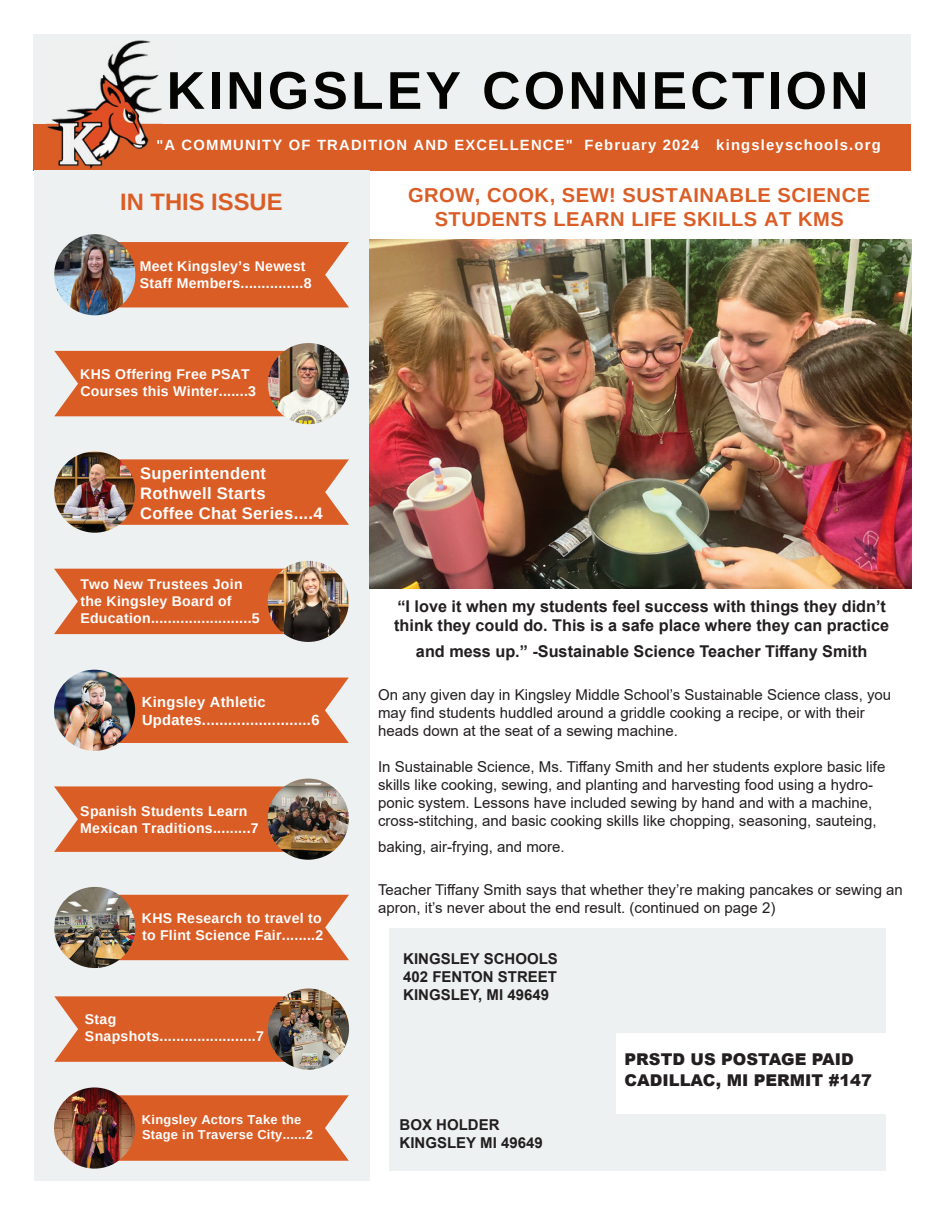
<style>
.page{position:relative;width:945px;height:1215px;background:#fff}
.page>*{position:absolute;margin:0;border:0;box-sizing:border-box;transform-origin:0 0}
.t1{font:700 53.25px "Arimo";letter-spacing:.06em;color:#040503}
.t2{font:700 23.75px "Arimo";color:#db5d26}
.t3{font:700 20.12px/23.5px "Arimo";letter-spacing:.025em;color:#db5d26;text-align:center}
.t4{font:700 16.62px/19.8px "Arimo";letter-spacing:.02em;color:#fff}
.t5{font:700 16.25px/19.5px "Arial";color:#231f20}
.t6{font:900 16.25px/21.2px "Arial";color:#231f20}
.t7{font:15px/18px "Arial";color:#231f20}
.t8{font:700 15px/18px "Arial";color:#231f20;text-align:justify}
.t9{font:700 14.75px "Arimo";letter-spacing:.08em;color:#fff}
.t10{font:700 14.62px/18px "Arimo";letter-spacing:.02em;color:#fff}
.t11{font:700 14.12px/16.9px "Arimo";letter-spacing:.02em;color:#fff}
.t12{font:700 12.88px/15px "Arimo";letter-spacing:.02em;color:#fff}
</style>
<div class="page">
<div style="left:34px;top:34px;width:877px;height:136px;background:#eef1f1"></div>
<div style="left:34px;top:124px;width:877px;height:47px;background:#db5d26"></div>
<img style="left:46px;top:41px;width:116px;height:128px">
<svg style="left:157px;top:140px;width:5px;height:4px"></svg>
<div style="left:34px;top:170px;width:335px;height:1011px;background:#eef1f1"></div>
<div style="left:389px;top:928px;width:497px;height:243px;background:#eef1f1"></div>
<div style="left:616px;top:1033px;width:273px;height:80px;background:#fff"></div>
<div style="left:119px;top:678px;width:230px;height:65px;background:#db5d26"></div>
<img style="left:54px;top:670px;width:81px;height:81px;border-radius:41px">
<svg style="left:54px;top:786px;width:231px;height:66px;background:#dc6632"></svg>
<img style="left:268px;top:779px;width:81px;height:81px;border-radius:41px">
<svg style="left:54px;top:996px;width:231px;height:66px;background:#dc6633"></svg>
<img style="left:268px;top:989px;width:81px;height:81px;border-radius:40px">
<div style="left:54px;top:569px;width:230px;height:65px;background:#db5d26"></div>
<img style="left:268px;top:561px;width:81px;height:81px;border-radius:41px">
<div style="left:54px;top:351px;width:230px;height:65px;background:#db5d26"></div>
<img style="left:268px;top:343px;width:81px;height:81px;border-radius:40px">
<svg style="left:118px;top:459px;width:231px;height:66px;background:#db6632"></svg>
<img style="left:54px;top:452px;width:81px;height:81px;border-radius:41px">
<div style="left:119px;top:242px;width:230px;height:65px;background:#db5d26"></div>
<img style="left:54px;top:234px;width:81px;height:81px;border-radius:41px">
<div style="left:119px;top:895px;width:230px;height:65px;background:#db5d26"></div>
<img style="left:54px;top:887px;width:81px;height:81px;border-radius:41px">
<svg style="left:119px;top:1095px;width:230px;height:66px;background:#dc6633"></svg>
<img style="left:54px;top:1087px;width:81px;height:82px;border-radius:41px">
<img style="left:370px;top:239px;width:541px;height:350px">
<h1 class="t1" style="left:167px;top:54px;width:703px">KINGSLEY CONNECTION</h1>
<p class="t9" style="left:156px;top:135px;width:726px">"A COMMUNITY OF TRADITION AND EXCELLENCE" February 2024 kingsleyschools.org</p>
<h2 class="t2" style="left:120px;top:185px;width:164px">IN THIS ISSUE</h2>
<p class="t11" style="left:140px;top:258px;width:173px">Meet Kingsley’s Newest<br>Staff Members...............8</p>
<p class="t11" style="left:80px;top:366px;width:177px">KHS Offering Free PSAT<br>Courses this Winter.......3</p>
<p class="t4" style="left:140px;top:464px;width:184px">Superintendent<br>Rothwell Starts<br>Coffee Chat Series....4</p>
<p class="t11" style="left:80px;top:576px;width:181px">Two New Trustees Join the Kingsley Board of<br>Education........................5</p>
<p class="t10" style="left:142px;top:693px;width:179px">Kingsley Athletic<br>Updates.........................6</p>
<p class="t11" style="left:80px;top:803px;width:180px">Spanish Students Learn<br>Mexican Traditions.........7</p>
<p class="t11" style="left:142px;top:910px;width:183px">KHS Research to travel to to Flint Science Fair........2</p>
<p class="t11" style="left:85px;top:1011px;width:181px">Stag<br>Snapshots.......................7</p>
<p class="t12" style="left:142px;top:1113px;width:172px">Kingsley Actors Take the<br>Stage in Traverse City......2</p>
<h3 class="t3" style="left:408px;top:184px;width:464px">GROW, COOK, SEW! SUSTAINABLE SCIENCE<br>STUDENTS LEARN LIFE SKILLS AT KMS</h3>
<p class="t5" style="left:394px;top:596px;width:496px">“I love it when my students feel success with things they didn’t think they could do. This is a safe place where they can practice</p>
<p class="t5" style="left:416px;top:641px;width:453px">and mess up.” -Sustainable Science Teacher Tiffany Smith</p>
<p class="t7" style="left:378px;top:686px;width:515px">On any given day in Kingsley Middle School’s Sustainable Science class, you may find students huddled around a griddle cooking a recipe, or with their heads down at the seat of a sewing machine.</p>
<p class="t7" style="left:378px;top:758px;width:509px">In Sustainable Science, Ms. Tiffany Smith and her students explore basic life skills like cooking, sewing, and planting and harvesting food using a hydro&shy;ponic system. Lessons have included sewing by hand and with a machine, cross-stitching, and basic cooking skills like chopping, seasoning, sauteing,</p>
<p class="t7" style="left:378px;top:837px;width:188px">baking, air-frying, and more.</p>
<p class="t7" style="left:378px;top:881px;width:526px">Teacher Tiffany Smith says that whether they’re making pancakes or sewing an apron, it’s never about the end result. (continued on page 2)</p>
<p class="t8" style="left:403px;top:950px;width:156px">KINGSLEY SCHOOLS 402 FENTON STREET KINGSLEY, MI 49649</p>
<p class="t8" style="left:400px;top:1116px;width:145px">BOX HOLDER<br>KINGSLEY MI 49649</p>
<p class="t6" style="left:625px;top:1048px;width:249px">PRSTD US POSTAGE PAID<br>CADILLAC, MI PERMIT #147</p>
</div>
